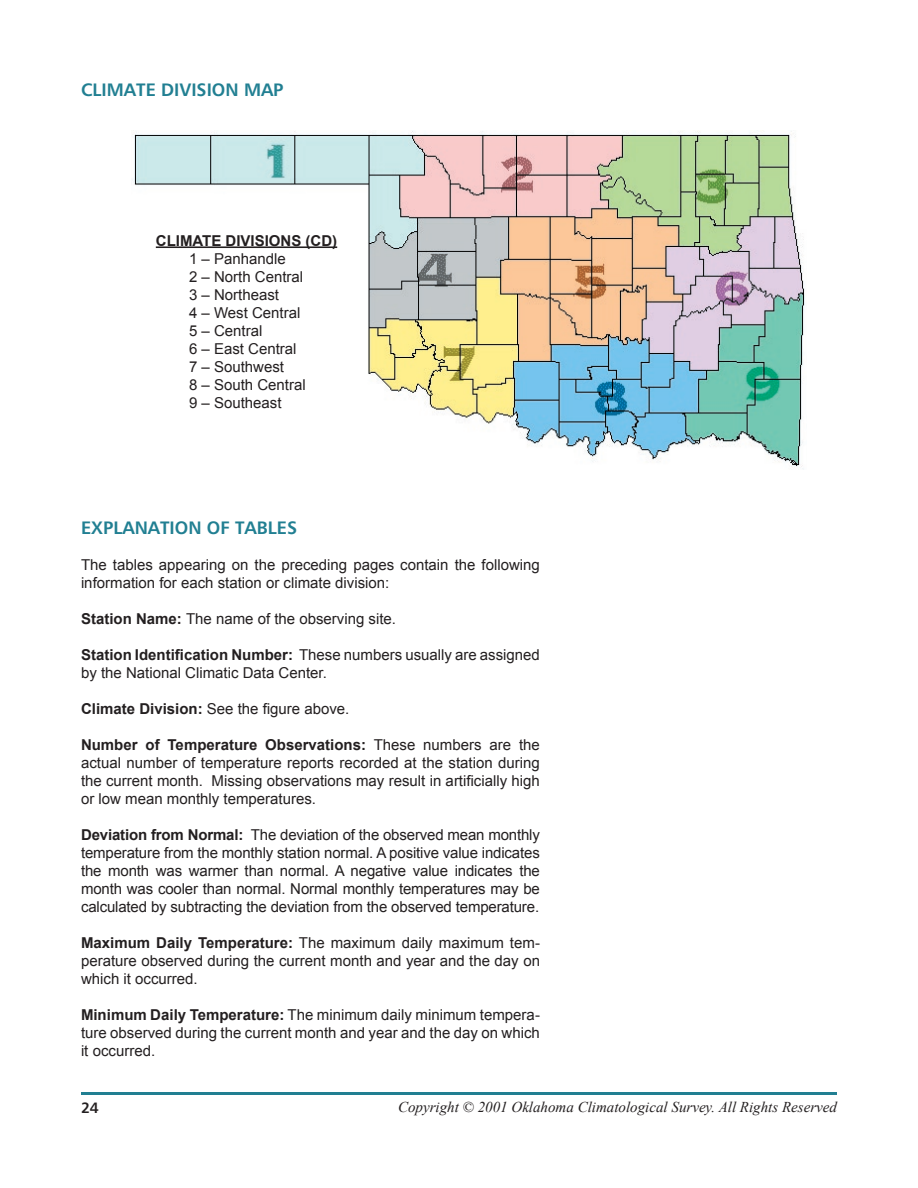
<style>
.page{position:relative;width:918px;height:1188px;background:#fff}
.page>*{position:absolute;margin:0;border:0;box-sizing:border-box;transform-origin:0 0}
.Heading_1{font:18px "Humanist 777 BT Bold B";color:#217f92}
.t1{font:15px/18px "Arial";color:#231f20;text-align:justify}
.t2{font:italic 15px "Times New Roman";color:#231f20}
.t3{font:700 15px "Arial";color:#231f20}
.t4{font:15px "Humanist 777 BT Bold B";color:#231f20}
.s1{font-weight:700}
</style>
<div class="page">
<hr style="left:81px;top:1092px;width:756px;height:3px;background:#217f92">
<img style="left:132px;top:130px;width:673px;height:339px">
<hr style="left:156px;top:246px;width:181px;height:2px;background:#231f20">
<p class="Heading_1" style="left:81px;top:78px;width:204px">CLIMATE DIVISION MAP</p>
<p class="t3" style="left:156px;top:232px;width:183px">CLIMATE DIVISIONS (CD)</p>
<p class="t1" style="left:189px;top:249px;width:98px">1 – Panhandle</p>
<p class="t1" style="left:189px;top:267px;width:116px">2 – North Central</p>
<p class="t1" style="left:189px;top:285px;width:92px">3 – Northeast</p>
<p class="t1" style="left:189px;top:303px;width:113px">4 – West Central</p>
<p class="t1" style="left:189px;top:321px;width:75px">5 – Central</p>
<p class="t1" style="left:189px;top:339px;width:109px">6 – East Central</p>
<p class="t1" style="left:189px;top:357px;width:97px">7 – Southwest</p>
<p class="t1" style="left:189px;top:375px;width:118px">8 – South Central</p>
<p class="t1" style="left:189px;top:393px;width:94px">9 – Southeast</p>
<p class="Heading_1" style="left:81px;top:516px;width:218px">EXPLANATION OF TABLES</p>
<p class="t1" style="left:81px;top:555px;width:460px">The tables appearing on the preceding pages contain the following information for each station or climate division:</p>
<p class="t1" style="left:81px;top:609px;width:317px"><span class="s1">Station Name:</span> The name of the observing site.</p>
<p class="t1" style="left:81px;top:645px;width:460px"><span class="s1">Station Identification Number:</span> These numbers usually are assigned by the National Climatic Data Center.</p>
<p class="t1" style="left:81px;top:699px;width:270px"><span class="s1">Climate Division:</span> See the figure above.</p>
<p class="t1" style="left:81px;top:735px;width:460px"><span class="s1">Number of Temperature Observations:</span> These numbers are the actual number of temperature reports recorded at the station during the current month. Missing observations may result in artificially high or low mean monthly temperatures.</p>
<p class="t1" style="left:81px;top:825px;width:460px"><span class="s1">Deviation from Normal:</span> The deviation of the observed mean monthly temperature from the monthly station normal. A positive value indicates the month was warmer than normal. A negative value indicates the month was cooler than normal. Normal monthly temperatures may be calculated by subtracting the deviation from the observed temperature.</p>
<p class="t1" style="left:81px;top:933px;width:461px"><span class="s1">Maximum Daily Temperature:</span> The maximum daily maximum tem&shy;perature observed during the current month and year and the day on which it occurred.</p>
<p class="t1" style="left:81px;top:1005px;width:460px"><span class="s1">Minimum Daily Temperature:</span> The minimum daily minimum tempera&shy;ture observed during the current month and year and the day on which it occurred.</p>
<p class="t4" style="left:81px;top:1098px;width:19px">24</p>
<p class="t2" style="left:398px;top:1099px;width:441px">Copyright © 2001 Oklahoma Climatological Survey. All Rights Reserved</p>
</div>
